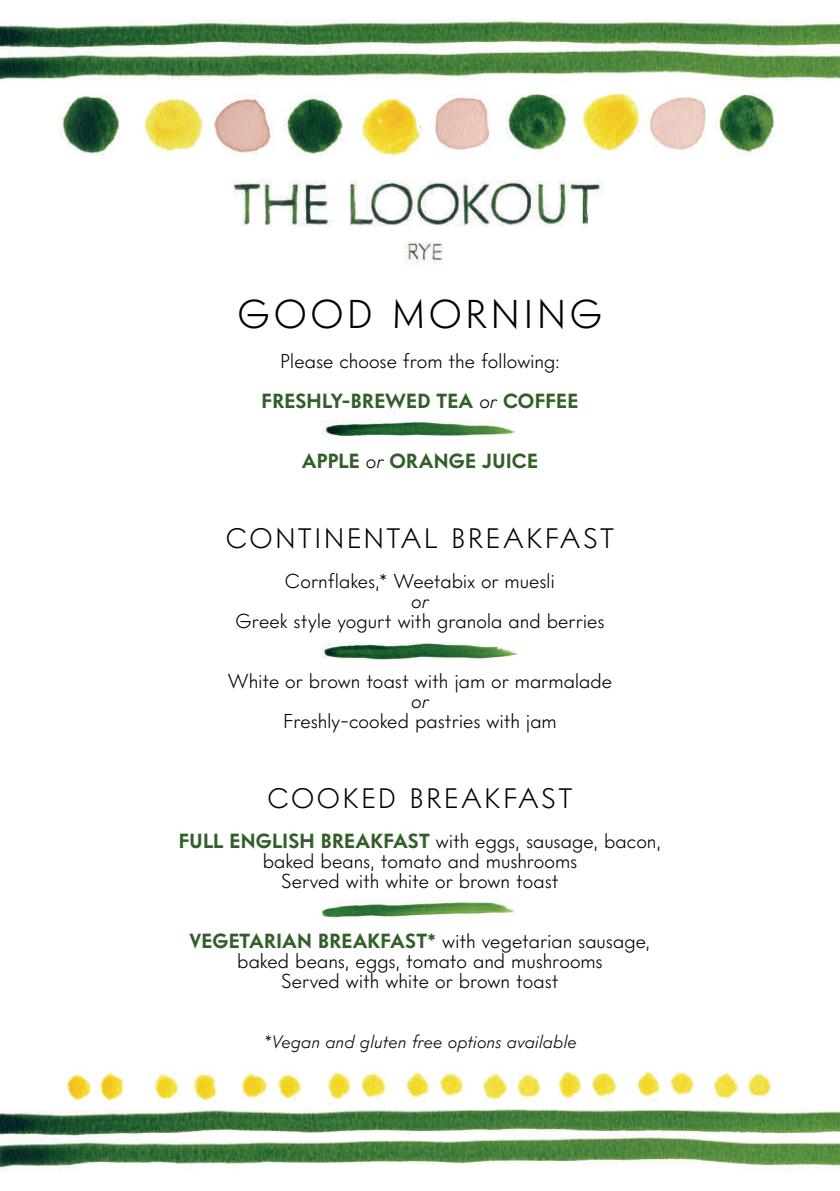
<style>
.page{position:relative;width:840px;height:1191px;background:#fff}
.page>*{position:absolute;margin:0;border:0;box-sizing:border-box;transform-origin:0 0}
.t1{font:300 40px "Intervogue";letter-spacing:.085em;color:#000001}
.t2{font:300 28px "Intervogue";letter-spacing:.08em;color:#000001}
.t3{font:300 20px/20px "Intervogue";color:#000001;text-align:center}
.t4{font:700 20px "Intervogue";letter-spacing:.005em;color:#325f29}
.t5{font:20px "Intervogue Light Oblq";color:#000001}
.t6{font:18px "Intervogue Light Oblq";color:#000001}
.s1{font-weight:700;color:#325f29}
.s2{font-family:"Intervogue Light Oblq";font-weight:400}
.s3{font-family:"Intervogue Light Oblq";font-weight:400;color:#000001}
</style>
<div class="page">
<img style="left:66px;top:1070px;width:706px;height:32px">
<img style="left:0;top:1102px;width:839px;height:69px">
<img style="left:0;top:19px;width:839px;height:62px">
<img style="left:61px;top:95px;width:714px;height:61px">
<img style="left:233px;top:180px;width:371px;height:85px">
<img style="left:322px;top:421px;width:193px;height:15px">
<img style="left:322px;top:900px;width:193px;height:18px">
<img style="left:322px;top:642px;width:196px;height:18px">
<h1 class="t1" style="left:237px;top:289px;width:366px">GOOD MORNING</h1>
<p class="t3" style="left:261px;top:341px;width:318px;line-height:40px">Please choose from the following:<br><span class="s1">FRESHLY-BREWED TEA</span> <span class="s2">or</span> <span class="s1">COFFEE</span></p>
<p class="t4" style="left:302px;top:449px;width:237px">APPLE <span class="s3">or</span> ORANGE JUICE</p>
<h2 class="t2" style="left:226px;top:521px;width:389px">CONTINENTAL BREAKFAST</h2>
<p class="t3" style="left:285px;top:571px;width:271px">Cornflakes,* Weetabix or muesli</p>
<p class="t5" style="left:411px;top:589px;width:19px">or</p>
<p class="t3" style="left:235px;top:611px;width:370px">Greek style yogurt with granola and berries</p>
<p class="t3" style="left:227px;top:671px;width:386px">White or brown toast with jam or marmalade</p>
<p class="t5" style="left:411px;top:689px;width:19px">or</p>
<p class="t3" style="left:283px;top:711px;width:275px">Freshly-cooked pastries with jam</p>
<h2 class="t2" style="left:267px;top:781px;width:306px">COOKED BREAKFAST</h2>
<p class="t3" style="left:179px;top:831px;width:483px"><span class="s1">FULL ENGLISH BREAKFAST</span> with eggs, sausage, bacon, baked beans, tomato and mushrooms<br>Served with white or brown toast</p>
<p class="t3" style="left:189px;top:931px;width:462px"><span class="s1">VEGETARIAN BREAKFAST*</span> with vegetarian sausage, baked beans, eggs, tomato and mushrooms<br>Served with white or brown toast</p>
<p class="t6" style="left:263px;top:1031px;width:315px">*Vegan and gluten free options available</p>
</div>
